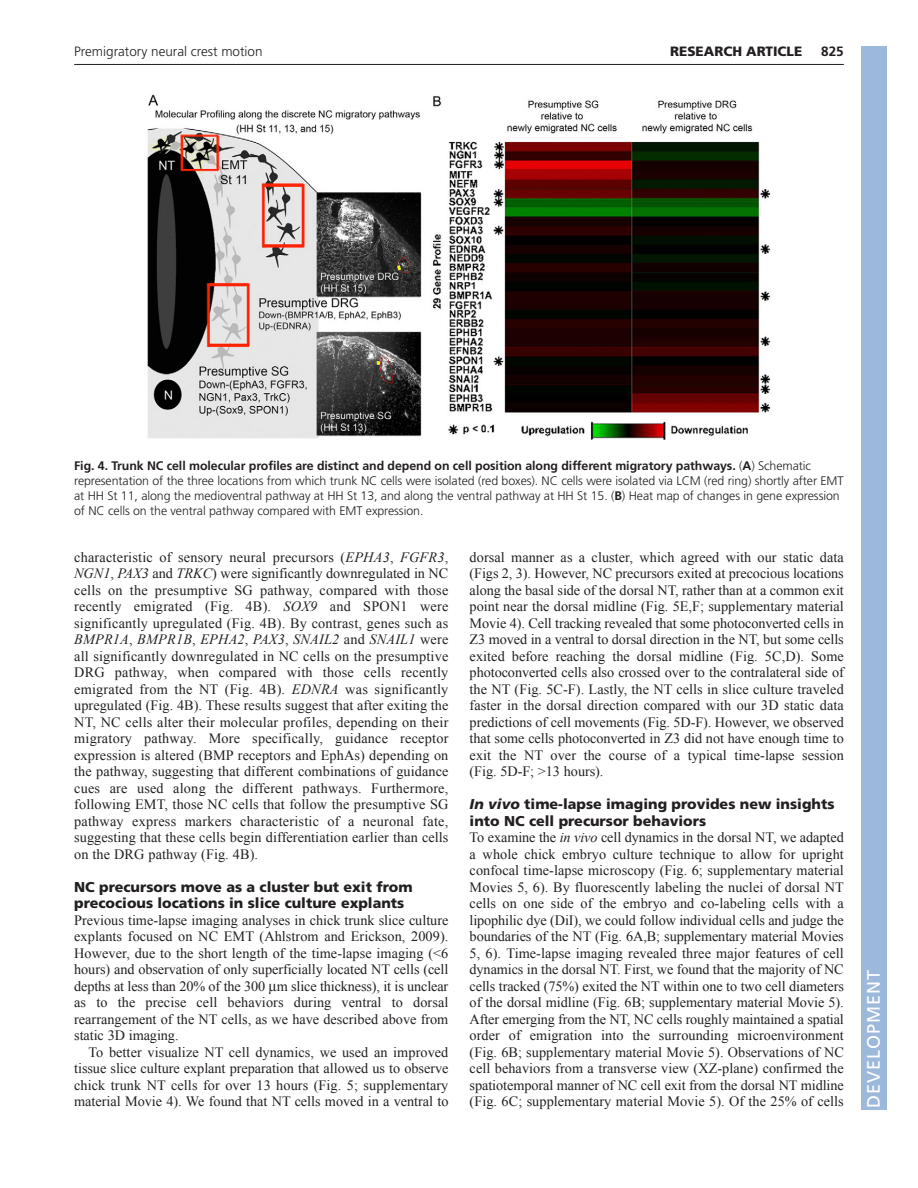
<style>
.page{position:relative;width:918px;height:1188px;background:#fff}
.page>*{position:absolute;margin:0;border:0;box-sizing:border-box;transform-origin:0 0}
.t1{font:18px "Frutiger LT Std";letter-spacing:.055em;color:#fff}
.t2{font:14.25px/16.5px "Times New Roman";letter-spacing:.005em;color:#231f20;text-align:justify}
.t3{font:900 14.25px/16.5px "Frutiger LT Std";color:#231f20}
.t4{font:300 13.5px "Frutiger";color:#231f20}
.t5{font:900 13.5px "Frutiger LT Std";color:#231f20}
.t6{font:700 13.5px "Frutiger LT Std";color:#231f20}
.t7{font:300 12.3px/15px "Frutiger";letter-spacing:-.005em;color:#231f20}
.s1{font-weight:700}
.s2{font-style:italic}
</style>
<div class="page">
<hr style="left:74px;top:64px;width:770px;height:1px;background:#231f20">
<img style="left:147px;top:94px;width:624px;height:346px">
<div style="left:861px;top:46px;width:25px;height:1064px;background:#9cb9db"></div>
<p class="t4" style="left:74px;top:46px;width:190px">Premigratory neural crest motion</p>
<p class="t5" style="left:670px;top:46px;width:134px">RESEARCH ARTICLE</p>
<p class="t6" style="left:821px;top:46px;width:24px">825</p>
<p class="t7" style="left:74px;top:459px;width:771px"><span class="s1">Fig. 4. Trunk NC cell molecular profiles are distinct and depend on cell position along different migratory pathways.</span> (<span class="s1">A</span>) Schematic representation of the three locations from which trunk NC cells were isolated (red boxes). NC cells were isolated via LCM (red ring) shortly after EMT at HH St 11, along the medioventral pathway at HH St 13, and along the ventral pathway at HH St 15. (<span class="s1">B</span>) Heat map of changes in gene expression of NC cells on the ventral pathway compared with EMT expression.</p>
<p class="t2" style="left:74px;top:549px;width:376px">characteristic of sensory neural precursors (<span class="s2">EPHA3</span>, <span class="s2">FGFR3</span>, <span class="s2">NGN1</span>, <span class="s2">PAX3</span> and <span class="s2">TRKC</span>) were significantly downregulated in NC cells on the presumptive SG pathway, compared with those recently emigrated (Fig. 4B). <span class="s2">SOX9</span> and SPON1 were significantly upregulated (Fig. 4B). By contrast, genes such as <span class="s2">BMPR1A</span>, <span class="s2">BMPR1B</span>, <span class="s2">EPHA2</span>, <span class="s2">PAX3</span>, <span class="s2">SNAIL2</span> and <span class="s2">SNAIL1</span> were all significantly downregulated in NC cells on the presumptive DRG pathway, when compared with those cells recently emigrated from the NT (Fig. 4B). <span class="s2">EDNRA</span> was significantly upregulated (Fig. 4B). These results suggest that after exiting the NT, NC cells alter their molecular profiles, depending on their migratory pathway. More specifically, guidance receptor expression is altered (BMP receptors and EphAs) depending on the pathway, suggesting that different combinations of guidance cues are used along the different pathways. Furthermore, following EMT, those NC cells that follow the presumptive SG pathway express markers characteristic of a neuronal fate, suggesting that these cells begin differentiation earlier than cells on the DRG pathway (Fig. 4B).</p>
<p class="t3" style="left:74px;top:880px;width:340px">NC precursors move as a cluster but exit from precocious locations in slice culture explants</p>
<p class="t2" style="left:74px;top:912px;width:376px">Previous time-lapse imaging analyses in chick trunk slice culture explants focused on NC EMT (Ahlstrom and Erickson, 2009).<br>However, due to the short length of the time-lapse imaging (&lt;6 hours) and observation of only superficially located NT cells (cell depths at less than 20% of the 300 m slice thickness), it is unclear as to the precise cell behaviors during ventral to dorsal rearrangement of the NT cells, as we have described above from static 3D imaging.</p>
<p class="t2" style="left:74px;top:1044px;width:376px;text-indent:14px">To better visualize NT cell dynamics, we used an improved tissue slice culture explant preparation that allowed us to observe chick trunk NT cells for over 13 hours (Fig. 5; supplementary material Movie 4). We found that NT cells moved in a ventral to</p>
<p class="t2" style="left:470px;top:549px;width:376px">dorsal manner as a cluster, which agreed with our static data (Figs 2, 3). However, NC precursors exited at precocious locations along the basal side of the dorsal NT, rather than at a common exit point near the dorsal midline (Fig. 5E,F; supplementary material Movie 4). Cell tracking revealed that some photoconverted cells in Z3 moved in a ventral to dorsal direction in the NT, but some cells exited before reaching the dorsal midline (Fig. 5C,D). Some photoconverted cells also crossed over to the contralateral side of the NT (Fig. 5C-F). Lastly, the NT cells in slice culture traveled faster in the dorsal direction compared with our 3D static data predictions of cell movements (Fig. 5D-F). However, we observed that some cells photoconverted in Z3 did not have enough time to exit the NT over the course of a typical time-lapse session (Fig. 5D-F; &gt;13 hours).</p>
<p class="t3" style="left:470px;top:797px;width:366px"><span class="s2">In vivo</span> time-lapse imaging provides new insights into NC cell precursor behaviors</p>
<p class="t2" style="left:470px;top:829px;width:376px">To examine the <span class="s2">in vivo</span> cell dynamics in the dorsal NT, we adapted a whole chick embryo culture technique to allow for upright confocal time-lapse microscopy (Fig. 6; supplementary material Movies 5, 6). By fluorescently labeling the nuclei of dorsal NT cells on one side of the embryo and co-labeling cells with a lipophilic dye (DiI), we could follow individual cells and judge the boundaries of the NT (Fig. 6A,B; supplementary material Movies 5, 6). Time-lapse imaging revealed three major features of cell dynamics in the dorsal NT. First, we found that the majority of NC cells tracked (75%) exited the NT within one to two cell diameters of the dorsal midline (Fig. 6B; supplementary material Movie 5).<br>After emerging from the NT, NC cells roughly maintained a spatial order of emigration into the surrounding microenvironment (Fig. 6B; supplementary material Movie 5). Observations of NC cell behaviors from a transverse view (XZ-plane) confirmed the spatiotemporal manner of NC cell exit from the dorsal NT midline (Fig. 6C; supplementary material Movie 5). Of the 25% of cells</p>
<p class="t1" style="left:863px;top:1108px;width:140px;rotate:-90deg">DEVELOPMENT</p>
</div>
